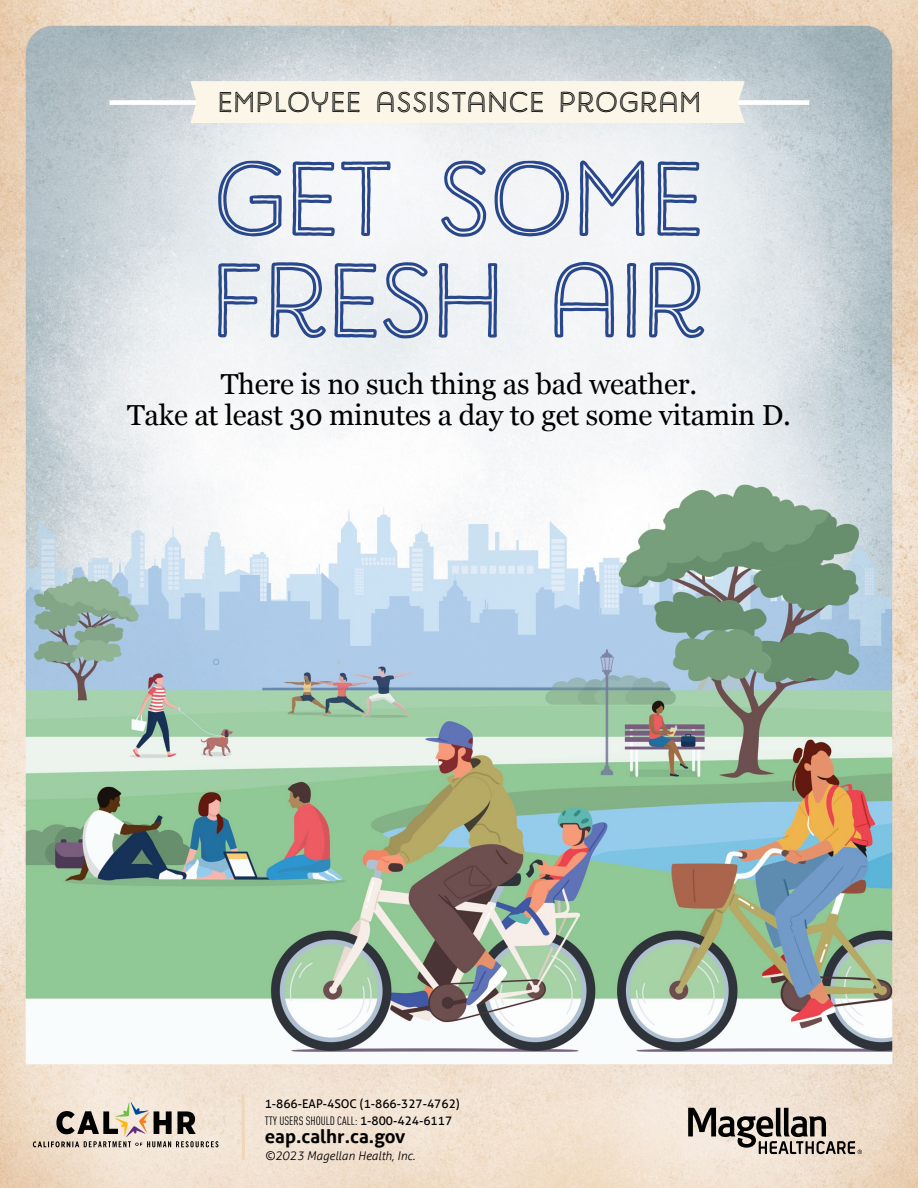
<style>
.page{position:relative;width:918px;height:1188px;background:#fff}
.page>*{position:absolute;margin:0;border:0;box-sizing:border-box;transform-origin:0 0}
.H1_Topic_Article_Tit{font:105.45px/101.7px "Harman Retro Inline";color:#28478d}
.body_copy{font:28.8px/30.9px "Georgia";letter-spacing:-.01em;color:#000;text-align:center}
.t1{font:28.5px "Harman Retro Inline";letter-spacing:.05em;color:#000}
.Footer_-_URL{font:700 18.75px "Aller";color:#000}
.Footer_-_TTY{font:condensed 12px "DIN Pro";color:#000}
.Footer_-_Phone_Numbe{font:12px "Aller";color:#000}
.Footer_-_Copyright{font:italic 300 12px "Aller";color:#000}
.s1{font-family:"Aller";font-stretch:normal}
</style>
<div class="page">
<img style="left:0;top:0;width:918px;height:1188px">
<div style="left:110px;top:100px;width:699px;height:5px;background:#fff"></div>
<div style="left:190px;top:81px;width:555px;height:42px;background:#fbf6e7"></div>
<svg style="left:33px;top:1102px;width:186px;height:45px;background:#bfb3a6"></svg>
<svg style="left:240px;top:1091px;width:7px;height:72px"></svg>
<svg style="left:688px;top:1108px;width:174px;height:46px;background:#a79d93"></svg>
<p class="t1" style="left:218px;top:86px;width:484px">EMPLOYEE ASSISTANCE PROGRAM</p>
<h1 class="H1_Topic_Article_Tit" style="left:212px;top:149px;width:496px">GET SOME<br>FRESH AIR</h1>
<p class="body_copy" style="left:127px;top:368px;width:665px">There is no such thing as bad weather.<br>Take at least 30 minutes a day to get some vitamin D.</p>
<p class="Footer_-_Phone_Numbe" style="left:265px;top:1096px;width:197px">1-866-EAP-4SOC (1-866-327-4762)</p>
<p class="Footer_-_TTY" style="left:265px;top:1112px;width:189px">TTY USERS SHOULD CALL: <span class="s1">1-800-424-6117</span></p>
<p class="Footer_-_URL" style="left:265px;top:1125px;width:142px">eap.calhr.ca.gov</p>
<p class="Footer_-_Copyright" style="left:265px;top:1149px;width:152px">©2023 Magellan Health, Inc.</p>
</div>
